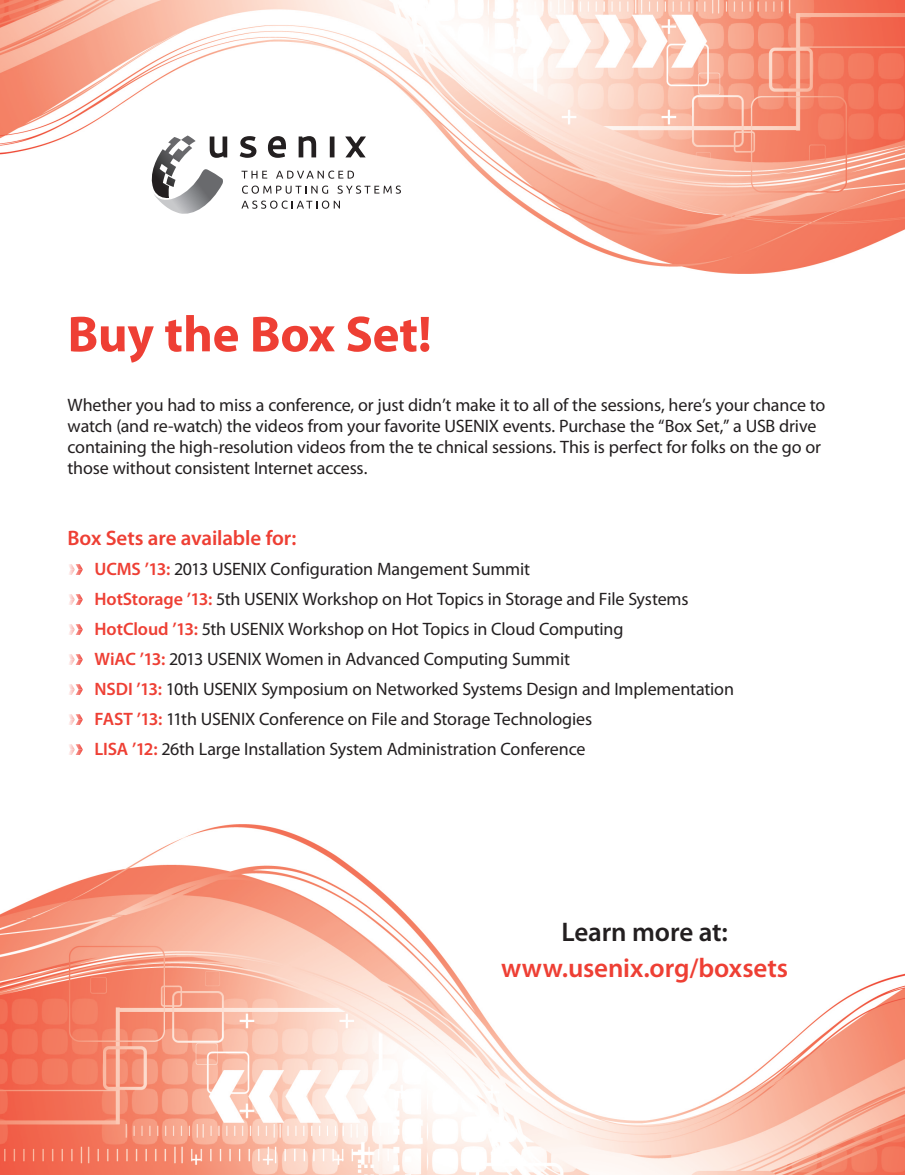
<style>
.page{position:relative;width:905px;height:1175px;background:#fff}
.page>*{position:absolute;margin:0;border:0;box-sizing:border-box;transform-origin:0 0}
.t1{font:700 51px "Myriad Pro";letter-spacing:-.01em;color:#ee3f34}
.t2{font:600 27px "Myriad Pro";letter-spacing:-.005em;color:#ee3f34}
.t3{font:600 27px "Myriad Pro";letter-spacing:-.005em;color:#231f20}
.t4{font:600 21px "Myriad Pro";letter-spacing:-.005em;color:#ee3f34}
.t5{font:18px/30px "Myriad Pro";letter-spacing:-.01em;color:#231f20}
.s1{font-weight:600;color:#ee3f34}
</style>
<div class="page">
<img style="left:0;top:0;width:904px;height:274px">
<img style="left:0;top:824px;width:904px;height:350px">
<svg style="left:69px;top:564px;width:14px;height:11px"></svg>
<svg style="left:69px;top:594px;width:14px;height:11px"></svg>
<svg style="left:69px;top:624px;width:14px;height:11px"></svg>
<svg style="left:69px;top:654px;width:14px;height:11px"></svg>
<svg style="left:69px;top:684px;width:14px;height:11px"></svg>
<svg style="left:69px;top:714px;width:14px;height:11px"></svg>
<svg style="left:69px;top:744px;width:14px;height:11px"></svg>
<div style="left:140px;top:120px;width:270px;height:108px;background:#fff"></div>
<svg style="left:239px;top:136px;width:18px;height:22px"></svg>
<svg style="left:267px;top:136px;width:19px;height:22px"></svg>
<svg style="left:298px;top:136px;width:19px;height:22px"></svg>
<div style="left:330px;top:136px;width:4px;height:21px;border:2px solid #231f20"></div>
<svg style="left:345px;top:136px;width:21px;height:22px"></svg>
<svg style="left:241px;top:171px;width:26px;height:7px"></svg>
<svg style="left:276px;top:170px;width:78px;height:9px"></svg>
<svg style="left:242px;top:185px;width:86px;height:9px"></svg>
<svg style="left:337px;top:185px;width:64px;height:9px"></svg>
<svg style="left:241px;top:200px;width:99px;height:9px"></svg>
<svg style="left:151px;top:135px;width:77px;height:79px"></svg>
<h1 class="t1" style="left:68px;top:305px;width:365px">Buy the Box Set!</h1>
<p class="t5" style="left:68px;top:395px;width:759px;line-height:21px">Whether you had to miss a conference, or just didn’t make it to all of the sessions, here’s your chance to watch (and re-watch) the videos from your favorite USENIX events. Purchase the “Box Set,” a USB drive containing the high-resolution videos from the te chnical sessions. This is perfect for folks on the go or those without consistent Internet access.</p>
<p class="t4" style="left:68px;top:526px;width:230px">Box Sets are available for:</p>
<p class="t5" style="left:95px;top:554px;width:641px"><span class="s1">UCMS ’13:</span> 2013 USENIX Configuration Mangement Summit<br><span class="s1">HotStorage ’13:</span> 5th USENIX Workshop on Hot Topics in Storage and File Systems <span class="s1">HotCloud ’13:</span> 5th USENIX Workshop on Hot Topics in Cloud Computing<br><span class="s1">WiAC ’13:</span> 2013 USENIX Women in Advanced Computing Summit<br><span class="s1">NSDI ’13:</span> 10th USENIX Symposium on Networked Systems Design and Implementation <span class="s1">FAST ’13:</span> 11th USENIX Conference on File and Storage Technologies<br><span class="s1">LISA ’12:</span> 26th Large Installation System Administration Conference</p>
<h2 class="t3" style="left:561px;top:917px;width:168px">Learn more at:</h2>
<h2 class="t2" style="left:501px;top:953px;width:288px">www.usenix.org/boxsets</h2>
</div>
